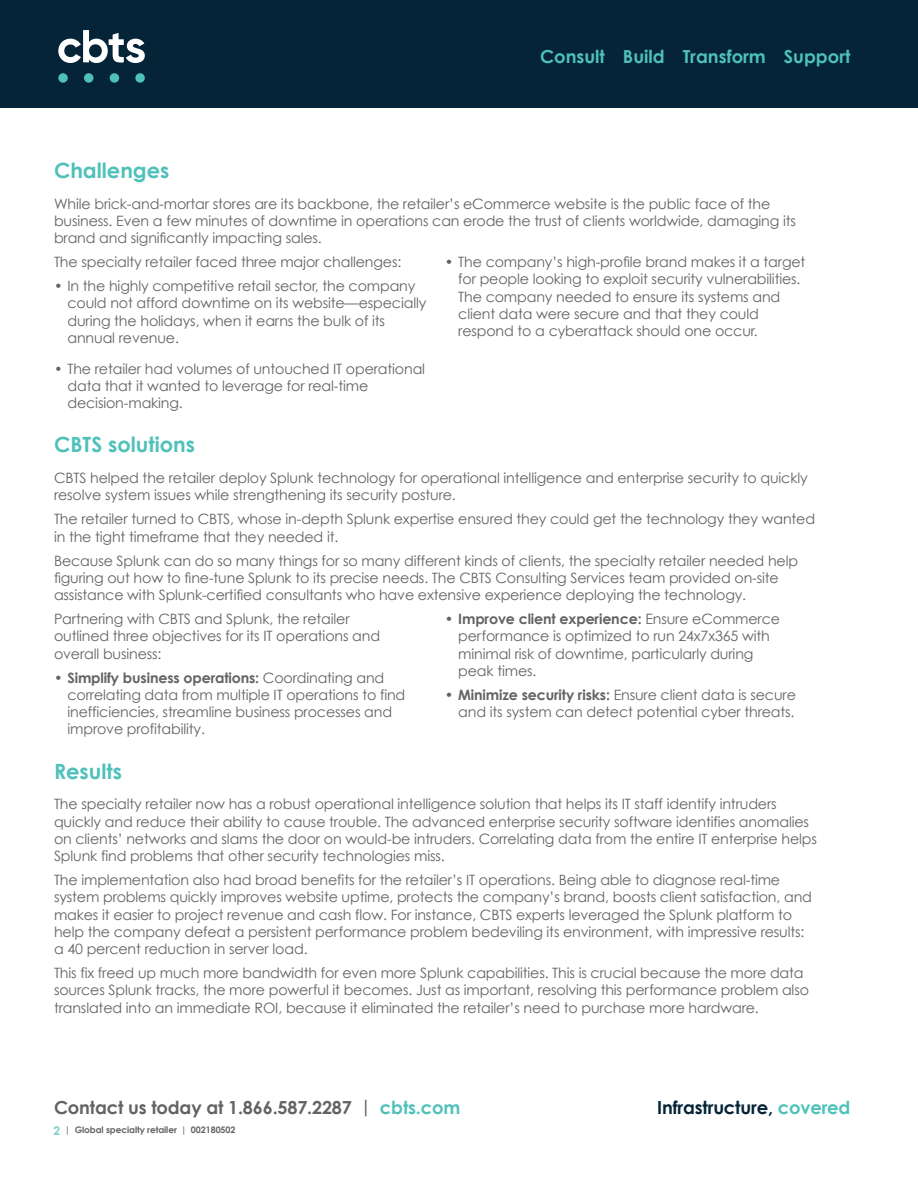
<style>
.page{position:relative;width:918px;height:1188px;background:#fff}
.page>*{position:absolute;margin:0;border:0;box-sizing:border-box;transform-origin:0 0}
.t1{font:700 21px "Century Gothic";color:#4fc1ba}
.t2{font:700 18px "Century Gothic";letter-spacing:-.01em;color:#636366}
.t3{font:700 18px "Century Gothic";color:#4fc1ba}
.t4{font:700 18px "Century Gothic";letter-spacing:-.01em;color:#052438}
.body_copy{font:14.25px/17.2px "Century Gothic";letter-spacing:-.01em;color:#636366}
.t5{font:700 9px "Century Gothic";letter-spacing:-.01em;color:#636366}
.s1{font-weight:700}
.s2{color:#4fc1ba}
.s3{font-size:12px;color:#81ceca}
</style>
<div class="page">
<div style="left:0;top:0;width:918px;height:108px;background:#052438"></div>
<svg style="left:58px;top:30px;width:87px;height:33px"></svg>
<div style="left:58px;top:73px;width:10px;height:10px;background:#4fc1ba;border-radius:50%"></div>
<div style="left:84px;top:73px;width:9px;height:10px;background:#4fc1ba;border-radius:50%"></div>
<div style="left:110px;top:73px;width:9px;height:10px;background:#4fc1ba;border-radius:50%"></div>
<div style="left:135px;top:73px;width:10px;height:10px;background:#4fc1ba;border-radius:50%"></div>
<p class="t3" style="left:540px;top:45px;width:312px">Consult Build Transform Support</p>
<h3 class="t1" style="left:54px;top:157px;width:117px">Challenges</h3>
<p class="body_copy" style="left:54px;top:195px;width:744px">While brick-and-mortar stores are its backbone, the retailer’s eCommerce website is the public face of the business. Even a few minutes of downtime in operations can erode the trust of clients worldwide, damaging its brand and significantly impacting sales.</p>
<p class="body_copy" style="left:54px;top:253px;width:349px">The specialty retailer faced three major challenges:</p>
<p class="body_copy" style="left:68px;top:277px;width:360px;text-indent:-14px">• In the highly competitive retail sector, the company could not afford downtime on its website—especially during the holidays, when it earns the bulk of its annual revenue.</p>
<p class="body_copy" style="left:68px;top:360px;width:359px;text-indent:-14px">• The retailer had volumes of untouched IT operational data that it wanted to leverage for real-time decision-making.</p>
<p class="body_copy" style="left:458px;top:253px;width:349px;text-indent:-14px">• The company’s high-profile brand makes it a target for people looking to exploit security vulnerabilities.<br>The company needed to ensure its systems and client data were secure and that they could respond to a cyberattack should one occur.</p>
<h3 class="t1" style="left:54px;top:431px;width:143px">CBTS solutions</h3>
<p class="body_copy" style="left:54px;top:469px;width:755px">CBTS helped the retailer deploy Splunk technology for operational intelligence and enterprise security to quickly resolve system issues while strengthening its security posture.</p>
<p class="body_copy" style="left:54px;top:510px;width:763px">The retailer turned to CBTS, whose in-depth Splunk expertise ensured they could get the technology they wanted in the tight timeframe that they needed it.</p>
<p class="body_copy" style="left:54px;top:552px;width:746px">Because Splunk can do so many things for so many different kinds of clients, the specialty retailer needed help figuring out how to fine-tune Splunk to its precise needs. The CBTS Consulting Services team provided on-site assistance with Splunk-certified consultants who have extensive experience deploying the technology.</p>
<p class="body_copy" style="left:54px;top:610px;width:328px">Partnering with CBTS and Splunk, the retailer outlined three objectives for its IT operations and overall business:</p>
<p class="body_copy" style="left:68px;top:669px;width:339px;text-indent:-14px">• <span class="s1">Simplify business operations:</span> Coordinating and correlating data from multiple IT operations to find inefficiencies, streamline business processes and improve profitability.</p>
<p class="body_copy" style="left:458px;top:610px;width:323px;text-indent:-14px">• <span class="s1">Improve client experience:</span> Ensure eCommerce performance is optimized to run 24x7x365 with minimal risk of downtime, particularly during peak times.</p>
<p class="body_copy" style="left:445px;top:686px;width:353px;text-align:right">• <span class="s1">Minimize security risks:</span> Ensure client data is secure and its system can detect potential cyber threats.</p>
<h3 class="t1" style="left:54px;top:758px;width:70px">Results</h3>
<p class="body_copy" style="left:54px;top:795px;width:765px">The specialty retailer now has a robust operational intelligence solution that helps its IT staff identify intruders quickly and reduce their ability to cause trouble. The advanced enterprise security software identifies anomalies on clients’ networks and slams the door on would-be intruders. Correlating data from the entire IT enterprise helps Splunk find problems that other security technologies miss.</p>
<p class="body_copy" style="left:54px;top:871px;width:759px">The implementation also had broad benefits for the retailer’s IT operations. Being able to diagnose real-time system problems quickly improves website uptime, protects the company’s brand, boosts client satisfaction, and makes it easier to project revenue and cash flow. For instance, CBTS experts leveraged the Splunk platform to help the company defeat a persistent performance problem bedeviling its environment, with impressive results: a 40 percent reduction in server load.</p>
<p class="body_copy" style="left:54px;top:964px;width:757px">This fix freed up much more bandwidth for even more Splunk capabilities. This is crucial because the more data sources Splunk tracks, the more powerful it becomes. Just as important, resolving this performance problem also translated into an immediate ROI, because it eliminated the retailer’s need to purchase more hardware.</p>
<p class="t2" style="left:54px;top:1096px;width:408px">Contact us today at 1.866.587.2287 | <span class="s2">cbts.com</span></p>
<p class="t4" style="left:657px;top:1097px;width:195px">Infrastructure, <span class="s2">covered</span></p>
<p class="t5" style="left:54px;top:1124px;width:183px"><span class="s3">2</span> | Global specialty retailer | 002180502</p>
</div>
